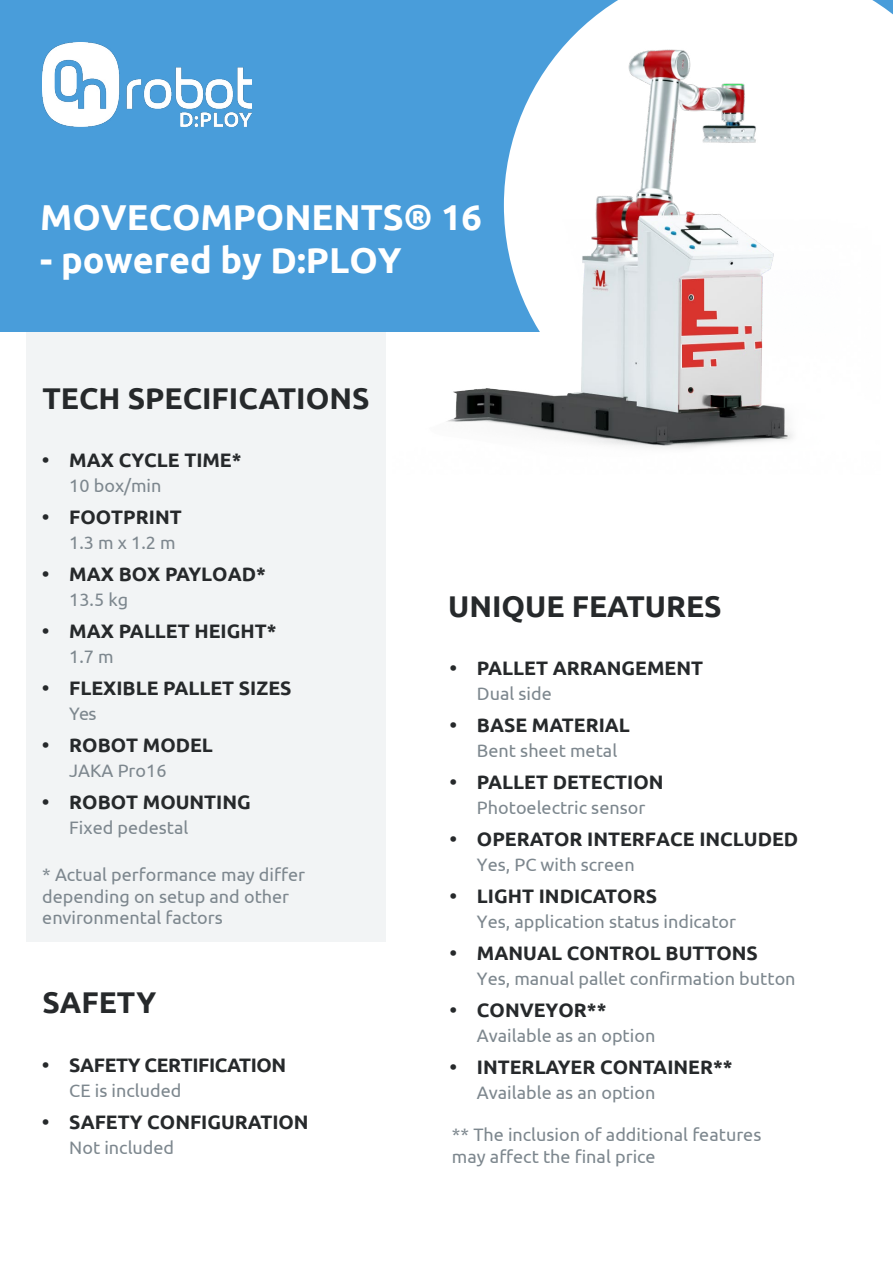
<style>
.page{position:relative;width:893px;height:1263px;background:#fff}
.page>*{position:absolute;margin:0;border:0;box-sizing:border-box;transform-origin:0 0}
.t1{font:700 36px "Ubuntu";color:#fff}
.t2{font:700 30px "Ubuntu";color:#26292b}
.t3{font:700 19.5px "Ubuntu";color:#26292b}
.t4{font:700 19.5px "Ubuntu";letter-spacing:-.02em;color:#26292b}
.t5{font:18px/21.6px "Ubuntu";color:#7d878e}
.t6{font:18px/21.6px "Ubuntu";color:#7d878e}
.s1{font-style:inherit}
</style>
<div class="page">
<div style="left:27px;top:319px;width:359px;height:623px;background:#f2f4f5"></div>
<div style="left:0;top:0;width:893px;height:332px;background:#499dda"></div>
<img style="left:43px;top:43px;width:209px;height:83px">
<div style="left:595px;top:0;width:298px;height:332px;background:#fff"></div>
<img style="left:446px;top:16px;width:435px;height:433px">
<h1 class="t1" style="left:40px;top:195px;width:443px">MOVECOMPONENTS® 16</h1>
<h1 class="t1" style="left:40px;top:238px;width:363px">- powered by D:PLOY</h1>
<h2 class="t2" style="left:42px;top:380px;width:329px">TECH SPECIFICATIONS</h2>
<p class="t3" style="left:42px;top:448px;width:201px">• MAX CYCLE TIME*</p>
<p class="t5" style="left:69px;top:474px;width:94px"><span class="s1">10</span> box/min</p>
<p class="t3" style="left:42px;top:505px;width:141px">• FOOTPRINT</p>
<p class="t5" style="left:69px;top:531px;width:108px">1.3 m x 1.2 m</p>
<p class="t3" style="left:42px;top:562px;width:225px">• MAX BOX PAYLOAD*</p>
<p class="t5" style="left:69px;top:588px;width:60px">1<span class="s1">3.5</span> kg</p>
<p class="t3" style="left:42px;top:619px;width:236px">• MAX PALLET HEIGHT*</p>
<p class="t5" style="left:69px;top:645px;width:46px">1.<span class="s1">7</span> m</p>
<p class="t3" style="left:42px;top:676px;width:251px">• FLEXIBLE PALLET SIZES</p>
<p class="t5" style="left:69px;top:702px;width:29px">Yes</p>
<p class="t3" style="left:42px;top:733px;width:172px">• ROBOT MODEL</p>
<p class="t5" style="left:69px;top:759px;width:99px">JAKA Pro16</p>
<p class="t3" style="left:42px;top:790px;width:210px">• ROBOT MOUNTING</p>
<p class="t5" style="left:69px;top:816px;width:121px">Fixed pedestal</p>
<p class="t5" style="left:42px;top:863px;width:264px">* Actual performance may differ depending on setup and other environmental factors</p>
<h2 class="t2" style="left:42px;top:984px;width:115px">SAFETY</h2>
<p class="t4" style="left:42px;top:1053px;width:245px">• SAFETY CERTIFICATION</p>
<p class="t5" style="left:69px;top:1079px;width:114px">CE is included</p>
<p class="t3" style="left:42px;top:1110px;width:268px">• SAFETY CONFIGURATION</p>
<p class="t6" style="left:69px;top:1136px;width:106px"><span class="s1">No</span>t included</p>
<h2 class="t2" style="left:448px;top:588px;width:275px">UNIQUE FEATURES</h2>
<p class="t3" style="left:450px;top:656px;width:255px">• PALLET ARRANGEMENT</p>
<p class="t6" style="left:477px;top:682px;width:76px">Dual <span class="s1">side</span></p>
<p class="t3" style="left:450px;top:713px;width:181px">• BASE MATERIAL</p>
<p class="t5" style="left:477px;top:739px;width:142px">Bent sheet metal</p>
<p class="t3" style="left:450px;top:770px;width:215px">• PALLET DETECTION</p>
<p class="t5" style="left:477px;top:796px;width:170px">Photoelectric sensor</p>
<p class="t3" style="left:450px;top:827px;width:350px">• OPERATOR INTERFACE INCLUDED</p>
<p class="t5" style="left:477px;top:853px;width:159px">Yes, PC with screen</p>
<p class="t3" style="left:450px;top:884px;width:209px">• LIGHT INDICATORS</p>
<p class="t5" style="left:477px;top:910px;width:261px">Yes<span class="s1">,</span> application status indicator</p>
<p class="t3" style="left:450px;top:941px;width:309px">• MANUAL CONTROL BUTTONS</p>
<p class="t5" style="left:477px;top:967px;width:320px">Yes<span class="s1">,</span> manual pallet confirmation button</p>
<p class="t3" style="left:450px;top:998px;width:158px">• CONVEYOR**</p>
<p class="t5" style="left:477px;top:1024px;width:180px">Available as an option</p>
<p class="t3" style="left:450px;top:1055px;width:284px">• INTERLAYER CONTAINER**</p>
<p class="t5" style="left:477px;top:1081px;width:180px">Available as an option</p>
<p class="t6" style="left:452px;top:1124px;width:311px">** The inclusion of additional features may affect the final price</p>
</div>
